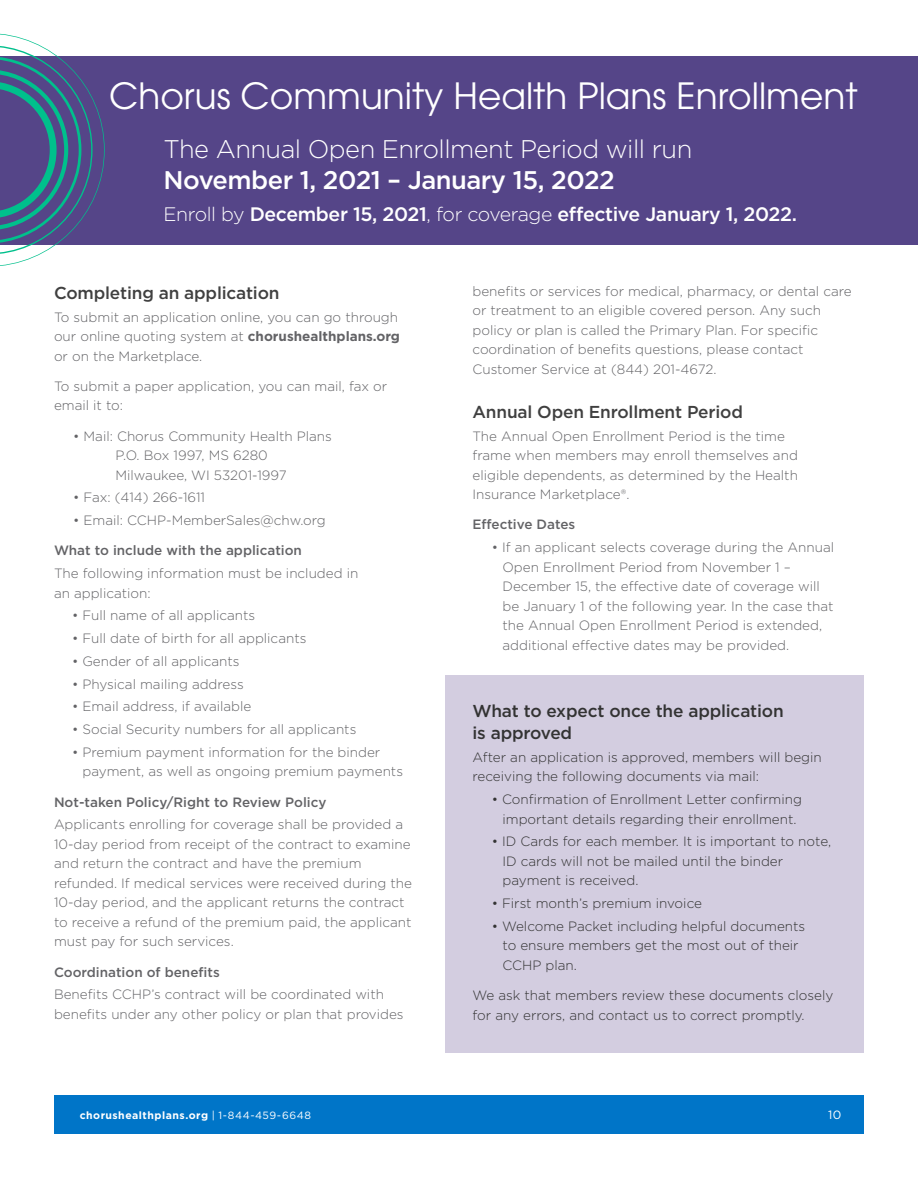
<style>
.page{position:relative;width:918px;height:1188px;background:#fff}
.page>*{position:absolute;margin:0;border:0;box-sizing:border-box;transform-origin:0 0}
.t1{font:36px "ITC Avant Garde Pro";color:#fff}
.t2{font:300 25.5px/31.5px "Gotham";letter-spacing:-.02em;color:#fff}
.t3{font:500 19.5px "Gotham";letter-spacing:-.02em;color:#fff}
.subheads{font:500 17.25px "Gotham";letter-spacing:-.01em;color:#404040}
.subheads-2{font:500 17.25px/22.5px "Gotham";letter-spacing:-.01em;color:#333}
.body_copy_9pt{font:300 13.5px/19.5px "Gotham";color:#636366}
._9pt_bullets{font:300 13.5px/19.5px "Gotham";color:#333}
._9pt_bullets-2{font:300 13.5px/19.5px "Gotham";color:#636366}
.t4{font:500 13.5px "Gotham";color:#636366}
.t5{font:12px "Gotham";color:#fff}
.t6{font:700 10.5px "Gotham";letter-spacing:.045em;color:#fff}
.s1{font-weight:500}
.s2{font-weight:300}
.s3{font-weight:700}
.s4{font-weight:400}
</style>
<div class="page">
<div style="left:54px;top:1095px;width:810px;height:39px;background:#0075c8"></div>
<div style="left:0;top:56px;width:918px;height:189px;background:#554588"></div>
<div style="left:446px;top:675px;width:418px;height:378px;background:#d3cde0"></div>
<svg style="left:0;top:33px;width:105px;height:233px"></svg>
<p class="t1" style="left:109px;top:73px;width:750px">Chorus Community Health Plans Enrollment</p>
<p class="t2" style="left:164px;top:132px;width:530px">The Annual Open Enrollment Period will run<br><span class="s1">November 1, 2021 – January 15, 2022</span></p>
<p class="t3" style="left:164px;top:201px;width:635px"><span class="s2">Enroll by</span> December 15, 2021<span class="s2">, for coverage</span> effective January 1, 2022.</p>
<p class="subheads" style="left:54px;top:281px;width:227px">Completing an application</p>
<p class="body_copy_9pt" style="left:54px;top:307px;width:348px">To submit an application online, you can go through our online quoting system at <span class="s3">chorushealthplans.org </span>or on the Marketplace.</p>
<p class="body_copy_9pt" style="left:54px;top:376px;width:335px">To submit a paper application, you can mail, fax or email it to:</p>
<p class="_9pt_bullets-2" style="left:73px;top:426px;width:260px">• Mail: Chorus Community Health Plans</p>
<p class="body_copy_9pt" style="left:115px;top:445px;width:154px">P.O. Box 1997, MS 6280</p>
<p class="body_copy_9pt" style="left:115px;top:465px;width:173px">Milwaukee, WI 53201-1997</p>
<p class="_9pt_bullets-2" style="left:73px;top:487px;width:133px">• Fax: (414) 266-1611</p>
<p class="_9pt_bullets-2" style="left:73px;top:510px;width:254px">• Email: CCHP-MemberSales@chw.org</p>
<p class="t4" style="left:54px;top:542px;width:250px">What to include with the application</p>
<p class="body_copy_9pt" style="left:54px;top:563px;width:306px">The following information must be included in an application:</p>
<p class="body_copy_9pt" style="left:72px;top:606px;width:185px">• Full name of all applicants</p>
<p class="body_copy_9pt" style="left:72px;top:628px;width:236px">• Full date of birth for all applicants</p>
<p class="body_copy_9pt" style="left:72px;top:651px;width:169px">• Gender of all applicants</p>
<p class="body_copy_9pt" style="left:72px;top:674px;width:173px">• Physical mailing address</p>
<p class="body_copy_9pt" style="left:72px;top:696px;width:181px">• Email address, if available</p>
<p class="body_copy_9pt" style="left:72px;top:719px;width:286px">• Social Security numbers for all applicants</p>
<p class="body_copy_9pt" style="left:82px;top:742px;width:322px;text-indent:-10px">• Premium payment information for the binder payment, as well as ongoing premium payments</p>
<p class="t4" style="left:54px;top:793px;width:274px">Not-taken Policy/Right to Review Policy</p>
<p class="body_copy_9pt" style="left:54px;top:814px;width:360px">Applicants enrolling for coverage shall be provided a 10‑day period from receipt of the contract to examine and return the contract and have the premium refunded. If medical services were received during the 10‑day period, and the applicant returns the contract to receive a refund of the premium paid, the applicant must pay for such services.</p>
<p class="t4" style="left:54px;top:963px;width:167px">Coordination of benefits</p>
<p class="body_copy_9pt" style="left:54px;top:985px;width:351px">Benefits CCHP’s contract will be coordinated with benefits under any other policy or plan that provides</p>
<p class="body_copy_9pt" style="left:472px;top:281px;width:381px">benefits or services for medical, pharmacy, or dental care or treatment to an eligible covered person. Any such policy or plan is called the Primary Plan. For specific coordination of benefits questions, please contact Customer Service at (844) 201‑4672.</p>
<p class="subheads" style="left:472px;top:401px;width:272px">Annual Open Enrollment Period</p>
<p class="body_copy_9pt" style="left:472px;top:426px;width:327px">The Annual Open Enrollment Period is the time frame when members may enroll themselves and eligible dependents, as determined by the Health Insurance Marketplace®.</p>
<p class="t4" style="left:472px;top:516px;width:104px">Effective Dates</p>
<p class="_9pt_bullets-2" style="left:503px;top:537px;width:333px;text-indent:-11px">• If an applicant selects coverage during the Annual Open Enrollment Period from November 1 – December 15, the effective date of coverage will be January 1 of the following year. In the case that the Annual Open Enrollment Period is extended, additional effective dates may be provided.</p>
<p class="subheads-2" style="left:472px;top:699px;width:313px">What to expect once the application is approved</p>
<p class="_9pt_bullets" style="left:472px;top:747px;width:351px">After an application is approved, members will begin receiving the following documents via mail:</p>
<p class="_9pt_bullets" style="left:492px;top:789px;width:312px;text-align:center">• Confirmation of Enrollment Letter confirming important details regarding their enrollment.</p>
<p class="_9pt_bullets" style="left:503px;top:832px;width:330px;text-indent:-11px">• ID Cards for each member. It is important to note,<br>ID cards will not be mailed until the binder payment is received.</p>
<p class="_9pt_bullets" style="left:492px;top:893px;width:212px">• First month’s premium invoice</p>
<p class="_9pt_bullets" style="left:503px;top:916px;width:304px;text-indent:-11px">• Welcome Packet including helpful documents to ensure members get the most out of their<br>CCHP plan.</p>
<p class="_9pt_bullets" style="left:472px;top:985px;width:362px">We ask that members review these documents closely for any errors, and contact us to correct promptly.</p>
<p class="t6" style="left:80px;top:1108px;width:233px">chorushealthplans.org <span class="s4">| 1-844-459-6648</span></p>
<p class="t5" style="left:828px;top:1107px;width:15px">10</p>
</div>
